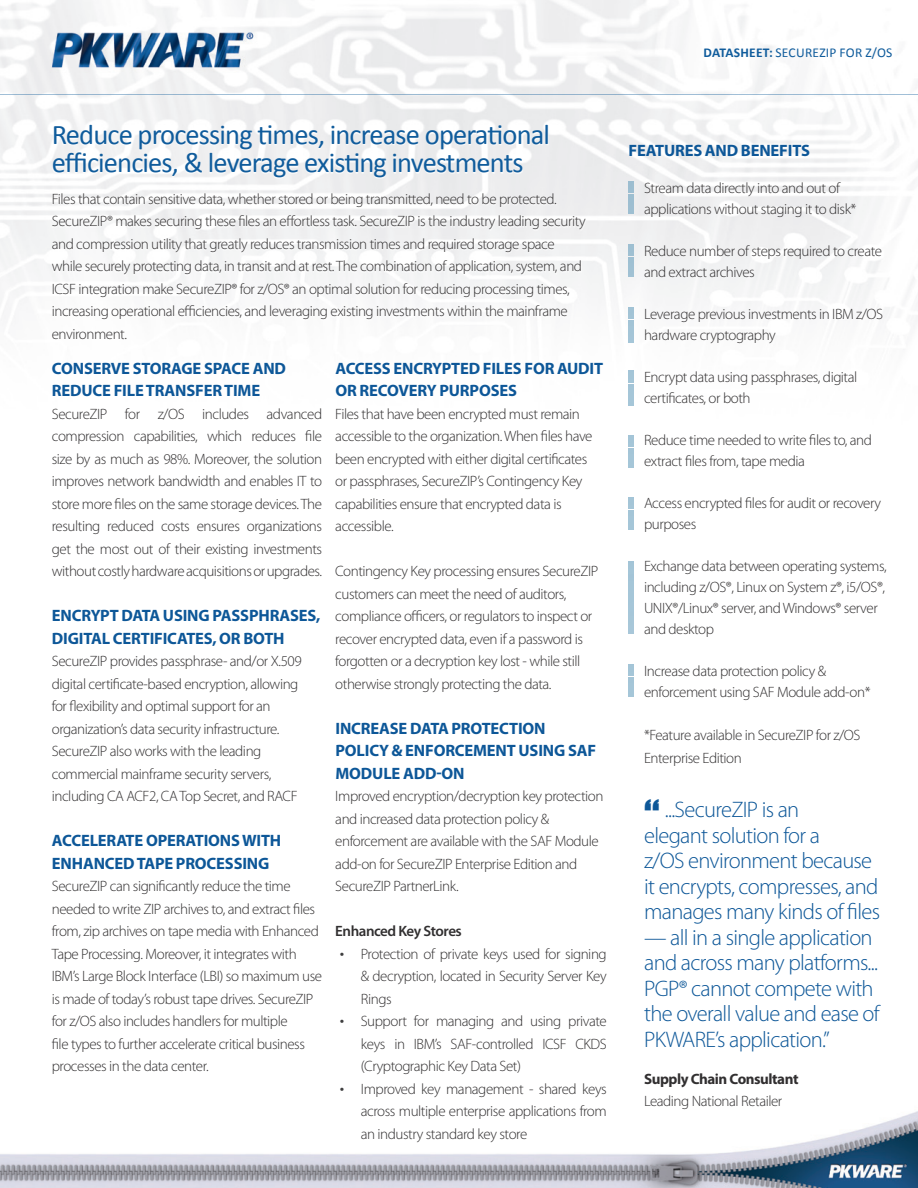
<style>
.page{position:relative;width:918px;height:1188px;background:#fff}
.page>*{position:absolute;margin:0;border:0;box-sizing:border-box;transform-origin:0 0}
.t1{font:28.5px/28.5px "Calibri";letter-spacing:-.03em;color:#105c9c}
.t2{font:300 22.5px/25.5px "Myriad Pro";letter-spacing:-.03em;color:#0d5798}
.t3{font:700 16.5px/22.5px "Myriad Pro";letter-spacing:-.01em;color:#0d5798}
.Bullets{font:300 15px/22.5px "Myriad Pro";letter-spacing:-.03em;color:#312f30}
.t4{font:700 15px "Myriad Pro";letter-spacing:-.03em;color:#312f30}
.t5{font:600 15px "Myriad Pro";letter-spacing:-.03em;color:#312f30}
.t6{font:13.5px "Calibri";letter-spacing:.02em;color:#105c9c}
.s1{font-weight:700}
.s2{font-size:18px;color:#3e3e3f}
.s3{font-family:"Impact";font-weight:400;font-size:45px}
</style>
<div class="page">
<img style="left:0;top:0;width:918px;height:575px">
<svg style="left:628px;top:182px;width:6px;height:11px"></svg>
<svg style="left:628px;top:244px;width:6px;height:12px"></svg>
<svg style="left:628px;top:307px;width:6px;height:12px"></svg>
<svg style="left:628px;top:371px;width:6px;height:11px"></svg>
<svg style="left:628px;top:435px;width:6px;height:11px"></svg>
<svg style="left:628px;top:497px;width:6px;height:12px"></svg>
<svg style="left:628px;top:562px;width:6px;height:11px"></svg>
<svg style="left:628px;top:664px;width:6px;height:12px"></svg>
<img style="left:628px;top:195px;width:6px;height:19px">
<img style="left:628px;top:257px;width:6px;height:19px">
<img style="left:628px;top:320px;width:6px;height:22px">
<img style="left:628px;top:384px;width:6px;height:22px">
<img style="left:628px;top:448px;width:6px;height:19px">
<img style="left:628px;top:510px;width:6px;height:20px">
<div style="left:52px;top:126px;width:534px;height:214px;background:#f7f7f8"></div>
<img style="left:0;top:1111px;width:918px;height:77px">
<hr style="left:0;top:94px;width:918px;height:1px;background:#005294">
<div style="left:51px;top:364px;width:271px;height:712px;background:#fff"></div>
<p class="t6" style="left:704px;top:44px;width:190px"><span class="s1">DATASHEET:</span> SECUREZIP FOR Z/OS</p>
<p class="t1" style="left:52px;top:120px;width:500px">Reduce processing times, increase operational efficiencies, &amp; leverage existing investments</p>
<p class="Bullets" style="left:52px;top:187px;width:535px">Files that contain sensitive data, whether stored or being transmitted, need to be protected.<br>SecureZIP® makes securing these files an effortless task. SecureZIP is the industry leading security and compression utility that greatly reduces transmission times and required storage space while securely protecting data, in transit and at rest. The combination of application, system, and ICSF integration make SecureZIP® for z/OS® an optimal solution for reducing processing times, increasing operational efficiencies, and leveraging existing investments within the mainframe environment.</p>
<p class="t3" style="left:52px;top:356px;width:236px">CONSERVE STORAGE SPACE AND<br>REDUCE FILE TRANSFER TIME</p>
<p class="Bullets" style="left:52px;top:402px;width:272px;text-align:justify">SecureZIP for z/OS includes advanced compression capabilities, which reduces file size by as much as 98%. Moreover, the solution improves network bandwidth and enables IT to store more files on the same storage devices. The resulting reduced costs ensures organizations get the most out of their existing investments without costly hardware acquisitions or upgrades.</p>
<p class="t3" style="left:52px;top:604px;width:270px">ENCRYPT DATA USING PASSPHRASES,<br>DIGITAL CERTIFICATES, OR BOTH</p>
<p class="Bullets" style="left:52px;top:650px;width:251px">SecureZIP provides passphrase- and/or X.509 digital certificate-based encryption, allowing for flexibility and optimal support for an organization’s data security infrastructure.<br>SecureZIP also works with the leading commercial mainframe security servers, including CA ACF2, CA Top Secret, and RACF</p>
<p class="t3" style="left:52px;top:829px;width:231px">ACCELERATE OPERATIONS WITH<br>ENHANCED TAPE PROCESSING</p>
<p class="Bullets" style="left:52px;top:875px;width:272px">SecureZIP can significantly reduce the time needed to write ZIP archives to, and extract files from, zip archives on tape media with Enhanced Tape Processing. Moreover, it integrates with IBM’s Large Block Interface (LBI) so maximum use is made of today’s robust tape drives. SecureZIP for z/OS also includes handlers for multiple<br>file types to further accelerate critical business processes in the data center.</p>
<p class="t3" style="left:335px;top:356px;width:269px">ACCESS ENCRYPTED FILES FOR AUDIT<br>OR RECOVERY PURPOSES</p>
<p class="Bullets" style="left:335px;top:402px;width:259px">Files that have been encrypted must remain accessible to the organization. When files have been encrypted with either digital certificates or passphrases, SecureZIP’s Contingency Key capabilities ensure that encrypted data is accessible.</p>
<p class="Bullets" style="left:335px;top:560px;width:264px">Contingency Key processing ensures SecureZIP customers can meet the need of auditors, compliance officers, or regulators to inspect or recover encrypted data, even if a password is forgotten or a decryption key lost - while still otherwise strongly protecting the data.</p>
<p class="t3" style="left:335px;top:716px;width:262px">INCREASE DATA PROTECTION<br>POLICY &amp; ENFORCEMENT USING SAF<br>MODULE ADD-ON</p>
<p class="Bullets" style="left:335px;top:785px;width:270px">Improved encryption/decryption key protection and increased data protection policy &amp; enforcement are available with the SAF Module add-on for SecureZIP Enterprise Edition and SecureZIP PartnerLink.</p>
<p class="t5" style="left:335px;top:922px;width:128px">Enhanced Key Stores</p>
<p class="Bullets" style="left:361px;top:942px;width:248px;text-align:justify;text-indent:-21px"><span class="s2">•</span> Protection of private keys used for signing &amp; decryption, located in Security Server Key Rings</p>
<p class="Bullets" style="left:361px;top:1010px;width:248px;text-align:justify;text-indent:-21px"><span class="s2">•</span> Support for managing and using private keys in IBM’s SAF-controlled ICSF CKDS (Cryptographic Key Data Set)</p>
<p class="Bullets" style="left:361px;top:1077px;width:248px;text-align:justify;text-indent:-21px"><span class="s2">•</span> Improved key management - shared keys across multiple enterprise applications from an industry standard key store</p>
<p class="t3" style="left:629px;top:138px;width:183px">FEATURES AND BENEFITS</p>
<p class="Bullets" style="left:644px;top:177px;width:214px;line-height:21px">Stream data directly into and out of applications without staging it to disk*</p>
<p class="Bullets" style="left:644px;top:240px;width:240px;line-height:21px">Reduce number of steps required to create and extract archives</p>
<p class="Bullets" style="left:644px;top:303px;width:241px;line-height:21px">Leverage previous investments in IBM z/OS hardware cryptography</p>
<p class="Bullets" style="left:644px;top:366px;width:215px;line-height:21px">Encrypt data using passphrases, digital certificates, or both</p>
<p class="Bullets" style="left:644px;top:429px;width:229px;line-height:21px">Reduce time needed to write files to, and extract files from, tape media</p>
<p class="Bullets" style="left:644px;top:492px;width:239px;line-height:21px">Access encrypted files for audit or recovery purposes</p>
<p class="Bullets" style="left:644px;top:555px;width:244px;line-height:21px">Exchange data between operating systems, including z/OS®, Linux on System z®, i5/OS®, UNIX®/Linux® server, and Windows® server and desktop</p>
<p class="Bullets" style="left:644px;top:660px;width:228px;line-height:21px">Increase data protection policy &amp; enforcement using SAF Module add-on*</p>
<p class="Bullets" style="left:644px;top:724px;width:218px">*Feature available in SecureZIP for z/OS</p>
<p class="Bullets" style="left:644px;top:746px;width:99px">Enterprise Edition</p>
<p class="t2" style="left:644px;top:797px;width:237px"><span class="s3">“</span> ...SecureZIP is an<br>elegant solution for a<br>z/OS environment because it encrypts, compresses, and manages many kinds of files</p>
<p class="t2" style="left:644px;top:924px;width:237px">— all in a single application and across many platforms...<br>PGP® cannot compete with the overall value and ease of<br>PKWARE’s application.”</p>
<p class="t4" style="left:644px;top:1069px;width:156px">Supply Chain Consultant</p>
<p class="Bullets" style="left:644px;top:1090px;width:140px">Leading National Retailer</p>
</div>
